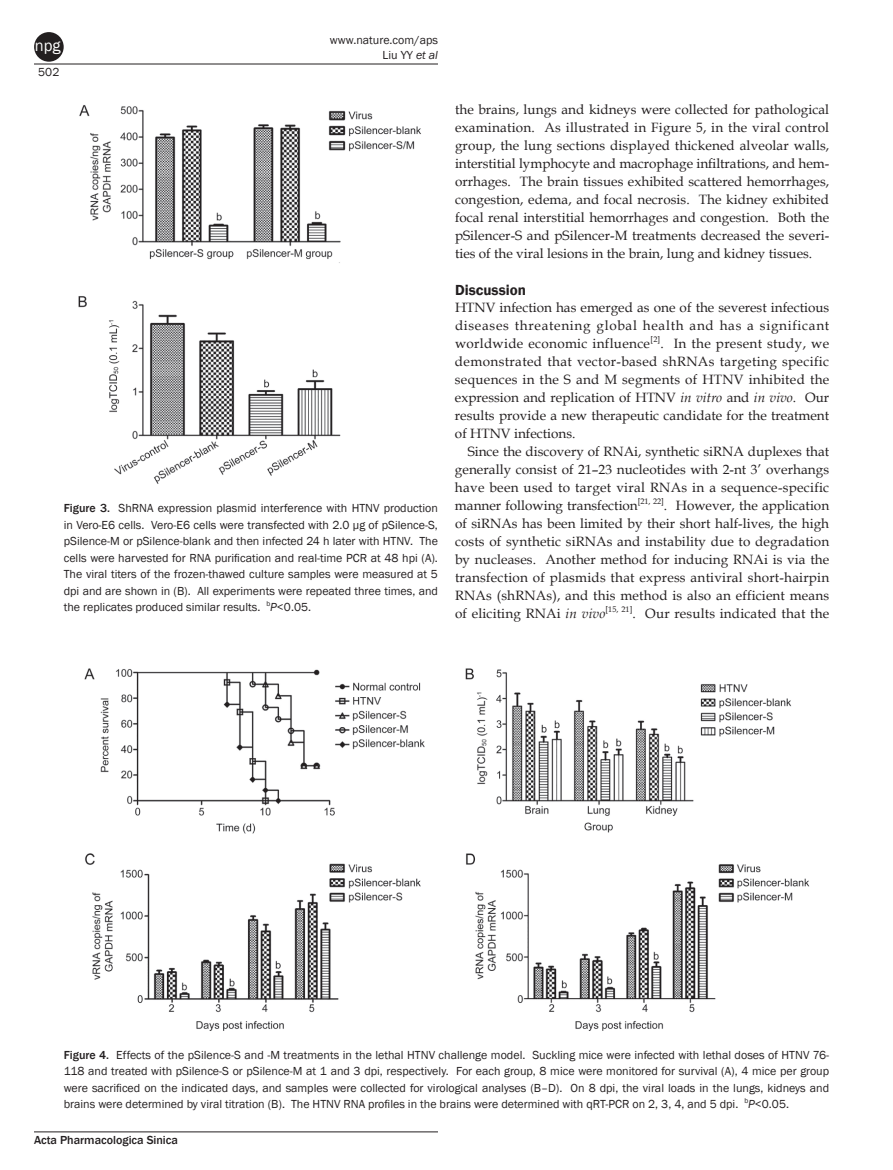
<style>
.page{position:relative;width:893px;height:1170px;background:#fff}
.page>*{position:absolute;margin:0;border:0;box-sizing:border-box;transform-origin:0 0}
.t1{font:16.5px "Franklin Gothic";color:#fff}
.t2{font:600 15px "Franklin Gothic";color:#231f20}
.t3{font:13.5px/18px "Book Antiqua";letter-spacing:.005em;color:#231f20;text-align:justify}
.t4{font:13.5px "Book Antiqua 2";color:#231f20}
.t5{font:12px/16.5px "Franklin Gothic Book 2";color:#231f20;text-align:justify}
.t6{font:12px/15px "Franklin Gothic";color:#231f20;text-align:right}
.t7{font:12px "Franklin Gothic Medium 2";color:#231f20}
.s1{font-style:italic}
.s2{font-family:"Franklin Gothic";font-weight:500}
.s3{font-family:"Franklin Gothic";font-style:italic}
.s4{font-family:"Book Antiqua"}
.s5{font-family:"Franklin Gothic Demi 2";font-weight:400}
</style>
<div class="page">
<hr style="left:34px;top:64px;width:404px;height:1px;background:#231f20">
<hr style="left:34px;top:1131px;width:404px;height:1px;background:#231f20">
<div style="left:34px;top:32px;width:30px;height:30px;background:#231f20;border-radius:50%"></div>
<img style="left:84px;top:668px;width:726px;height:363px">
<img style="left:78px;top:105px;width:343px;height:379px">
<p class="t1" style="left:35px;top:35px;width:27px">npg</p>
<p class="t5" style="left:38px;top:64px;width:23px">502</p>
<p class="t6" style="left:330px;top:32px;width:110px">www.nature.com/aps<br>Liu YY <span class="s1">et al</span></p>
<p class="t5" style="left:64px;top:500px;width:376px"><span class="s2">Figure 3.</span> ShRNA expression plasmid interference with HTNV production in Vero-E6 cells. Vero-E6 cells were transfected with 2.0 μg of pSilence-S, pSilence-M or pSilence-blank and then infected 24 h later with HTNV. The cells were harvested for RNA purification and real-time PCR at 48 hpi (A).<br>The viral titers of the frozen-thawed culture samples were measured at 5 dpi and are shown in (B). All experiments were repeated three times, and the replicates produced similar results. <sup>b</sup><span class="s3">P</span>&lt;0.05.</p>
<p class="t3" style="left:455px;top:100px;width:376px">the brains, lungs and kidneys were collected for pathological examination. As illustrated in Figure 5, in the viral control group, the lung sections displayed thickened alveolar walls,</p>
<p class="t4" style="left:455px;top:153px;width:376px">interstitial lymphocyte and macrophage infiltrations, and hem<span class="s4">-</span></p>
<p class="t3" style="left:455px;top:172px;width:376px">orrhages. The brain tissues exhibited scattered hemorrhages, congestion, edema, and focal necrosis. The kidney exhibited focal renal interstitial hemorrhages and congestion. Both the pSilencer-S and pSilencer-M treatments decreased the severi&shy;ties of the viral lesions in the brain, lung and kidney tissues.</p>
<p class="t2" style="left:455px;top:280px;width:73px"><span class="s5">D</span>iscussion</p>
<p class="t3" style="left:455px;top:298px;width:376px">HTNV infection has emerged as one of the severest infectious diseases threatening global health and has a significant worldwide economic influence<sup>[2]</sup>. In the present study, we demonstrated that vector-based shRNAs targeting specific sequences in the S and M segments of HTNV inhibited the expression and replication of HTNV <span class="s1">in vitro</span> and <span class="s1">in vivo</span>. Our results provide a new therapeutic candidate for the treatment of HTNV infections.</p>
<p class="t3" style="left:455px;top:442px;width:376px;text-indent:13px">Since the discovery of RNAi, synthetic siRNA duplexes that generally consist of 21–23 nucleotides with 2-nt 3’ overhangs have been used to target viral RNAs in a sequence-specific manner following transfection<sup>[21,</sup> <sup>22]</sup>. However, the application of siRNAs has been limited by their short half-lives, the high costs of synthetic siRNAs and instability due to degradation by nucleases. Another method for inducing RNAi is via the transfection of plasmids that express antiviral short-hairpin RNAs (shRNAs), and this method is also an efficient means of eliciting RNAi <span class="s1">in vivo</span><sup>[15,</sup> <sup>21]</sup>. Our results indicated that the</p>
<p class="t5" style="left:64px;top:1046px;width:767px"><span class="s2">Figure 4.</span> Effects of the pSilence-S and -M treatments in the lethal HTNV challenge model. Suckling mice were infected with lethal doses of HTNV 76- 118 and treated with pSilence-S or pSilence-M at 1 and 3 dpi, respectively. For each group, 8 mice were monitored for survival (A), 4 mice per group were sacrificed on the indicated days, and samples were collected for virological analyses (B–D). On 8 dpi, the viral loads in the lungs, kidneys and brains were determined by viral titration (B). The HTNV RNA profiles in the brains were determined with qRT-PCR on 2, 3, 4, and 5 dpi. <sup>b</sup><span class="s3">P</span>&lt;0.05.</p>
<p class="t7" style="left:34px;top:1132px;width:145px">Acta Pharmacologica Sinica</p>
</div>
